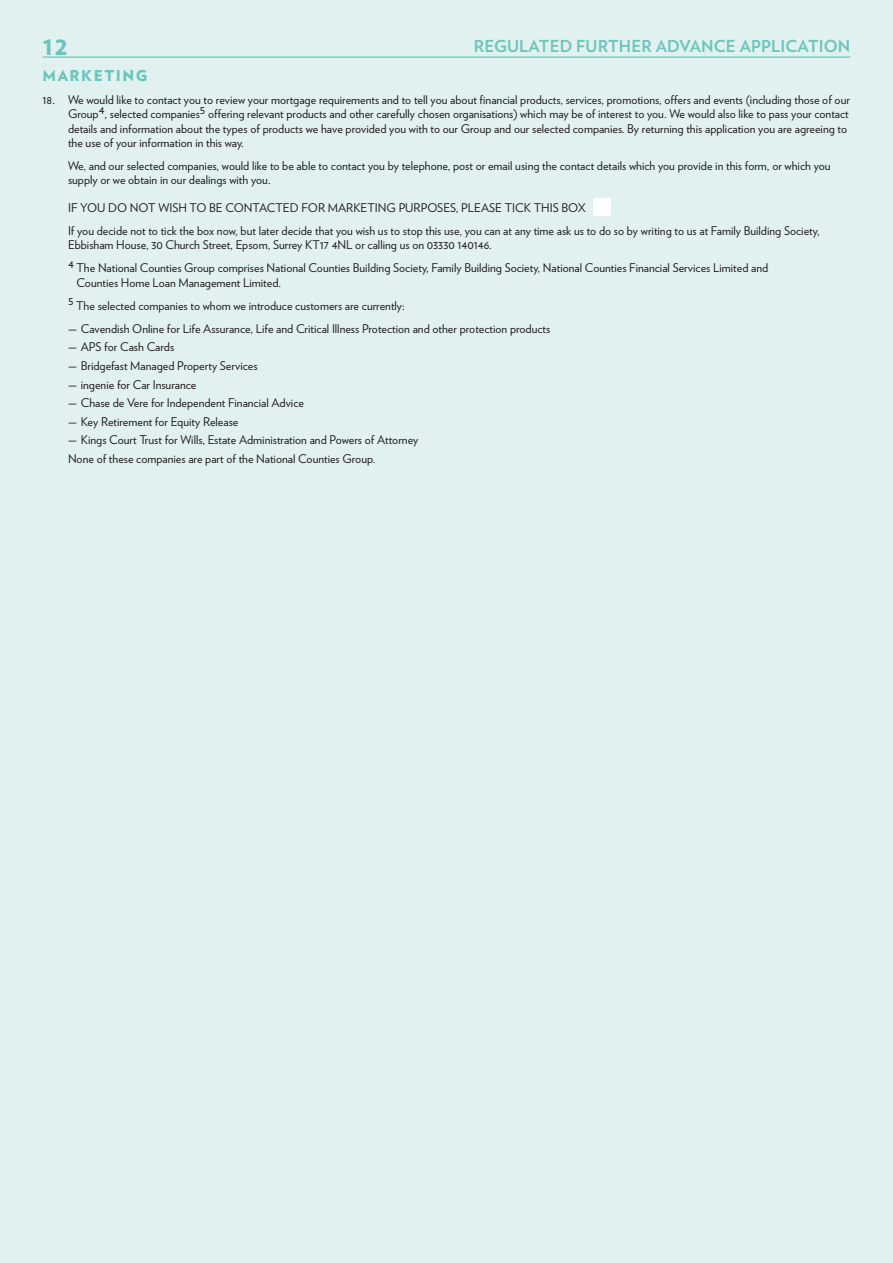
<style>
.page{position:relative;width:893px;height:1263px;background:#e0f1ef}
.page>*{position:absolute;margin:0;border:0;box-sizing:border-box;transform-origin:0 0}
.t1{font:900 21px "Verlag";color:#6bc5bd}
.t2{font:700 16.5px "Verlag";letter-spacing:.01em;color:#6bc5bd}
.FBS_FORM_SUBS{font:900 15px "Verlag";letter-spacing:.1em;color:#6bc5bd}
.FBS_FORM_LEGAL_TEXT{font:12px/14.4px "Verlag";color:#231f20}
</style>
<div class="page">
<hr style="left:43px;top:56px;width:807px;height:2px;background:#6bc5bd">
<div style="left:594px;top:198px;width:17px;height:17px;background:#fff"></div>
<h1 class="t1" style="left:43px;top:30px;width:26px">12</h1>
<h2 class="t2" style="left:474px;top:33px;width:378px">REGULATED FURTHER ADVANCE APPLICATION</h2>
<p class="FBS_FORM_SUBS" style="left:43px;top:63px;width:106px">MARKETING</p>
<p class="FBS_FORM_LEGAL_TEXT" style="left:68px;top:92px;width:783px;text-indent:-26px">18. We would like to contact you to review your mortgage requirements and to tell you about financial products, services, promotions, offers and events (including those of our Group4, selected companies5 offering relevant products and other carefully chosen organisations) which may be of interest to you. We would also like to pass your contact details and information about the types of products we have provided you with to our Group and our selected companies. By returning this application you are agreeing to the use of your information in this way.</p>
<p class="FBS_FORM_LEGAL_TEXT" style="left:68px;top:158px;width:764px">We, and our selected companies, would like to be able to contact you by telephone, post or email using the contact details which you provide in this form, or which you supply or we obtain in our dealings with you.</p>
<p class="FBS_FORM_LEGAL_TEXT" style="left:68px;top:200px;width:519px">IF YOU DO NOT WISH TO BE CONTACTED FOR MARKETING PURPOSES, PLEASE TICK THIS BOX</p>
<p class="FBS_FORM_LEGAL_TEXT" style="left:68px;top:223px;width:753px">If you decide not to tick the box now, but later decide that you wish us to stop this use, you can at any time ask us to do so by writing to us at Family Building Society,<br>Ebbisham House, 30 Church Street, Epsom, Surrey KT17 4NL or calling us on 03330 140146.</p>
<p class="FBS_FORM_LEGAL_TEXT" style="left:77px;top:260px;width:693px;text-indent:-8px">4 The National Counties Group comprises National Counties Building Society, Family Building Society, National Counties Financial Services Limited and<br>Counties Home Loan Management Limited.</p>
<p class="FBS_FORM_LEGAL_TEXT" style="left:68px;top:297px;width:338px">5 The selected companies to whom we introduce customers are currently:</p>
<p class="FBS_FORM_LEGAL_TEXT" style="left:68px;top:320px;width:484px">— Cavendish Online for Life Assurance, Life and Critical Illness Protection and other protection products</p>
<p class="FBS_FORM_LEGAL_TEXT" style="left:68px;top:339px;width:108px">— APS for Cash Cards</p>
<p class="FBS_FORM_LEGAL_TEXT" style="left:68px;top:358px;width:191px">— Bridgefast Managed Property Services</p>
<p class="FBS_FORM_LEGAL_TEXT" style="left:68px;top:376px;width:130px">— ingenie for Car Insurance</p>
<p class="FBS_FORM_LEGAL_TEXT" style="left:68px;top:395px;width:238px">— Chase de Vere for Independent Financial Advice</p>
<p class="FBS_FORM_LEGAL_TEXT" style="left:68px;top:414px;width:172px">— Key Retirement for Equity Release</p>
<p class="FBS_FORM_LEGAL_TEXT" style="left:68px;top:432px;width:352px">— Kings Court Trust for Wills, Estate Administration and Powers of Attorney</p>
<p class="FBS_FORM_LEGAL_TEXT" style="left:68px;top:451px;width:309px">None of these companies are part of the National Counties Group.</p>
</div>
